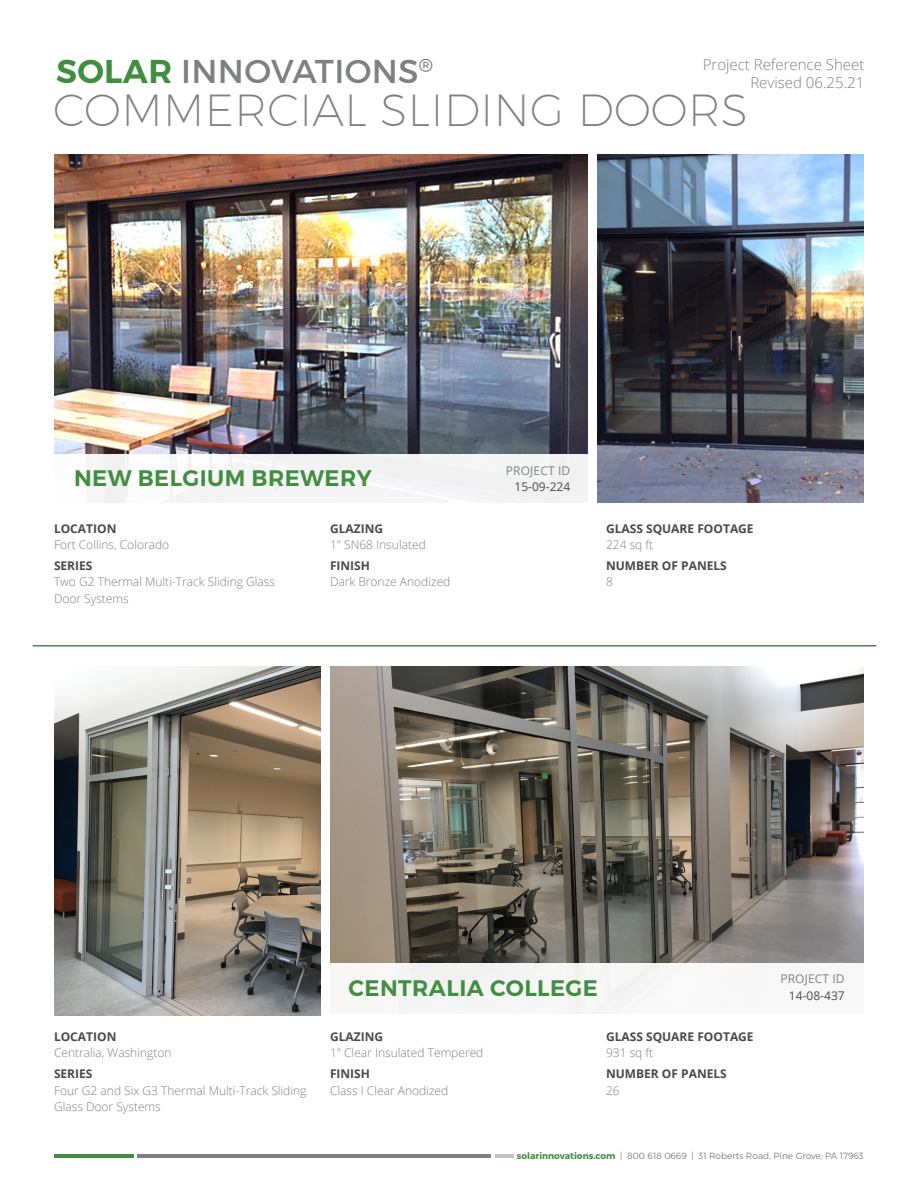
<style>
.page{position:relative;width:918px;height:1188px;background:#fff}
.page>*{position:absolute;margin:0;border:0;box-sizing:border-box;transform-origin:0 0}
.t1{font:200 45px "Montserrat";letter-spacing:.01em;color:#7f8080}
.t2{font:33px "Montserrat";letter-spacing:.01em;color:#7f8080}
.t3{font:600 22.5px "Montserrat";letter-spacing:.02em;color:#418e41}
.t4{font:300 15px/18px "Open Sans";color:#7f8080;text-align:right}
.t5{font:300 12px/16.5px "Open Sans";color:#7f8080}
.t6{font:700 12px/16.5px "Open Sans";color:#484948}
.t7{font:12px "Open Sans";letter-spacing:.01em;color:#7f8080}
.t8{font:12px "Open Sans";color:#484948}
.t9{font:300 9px "Montserrat";color:#7f8080}
.s1{font-weight:600;color:#418e41}
.s2{font-weight:700;color:#484948}
.s3{font-weight:300;color:#7f8080}
.s4{font-weight:700;color:#418e41}
</style>
<div class="page">
<hr style="left:138px;top:1155px;width:353px;height:3px;background:#7f8080">
<hr style="left:54px;top:1155px;width:80px;height:3px;background:#418e41">
<hr style="left:495px;top:1155px;width:19px;height:3px;background:#c5c2c1">
<img style="left:330px;top:666px;width:534px;height:297px">
<img style="left:54px;top:666px;width:267px;height:350px">
<div style="left:325px;top:963px;width:547px;height:53px;background:#f7f7f6"></div>
<img style="left:54px;top:154px;width:534px;height:300px">
<div style="left:44px;top:454px;width:553px;height:53px;background:#f4f4f5"></div>
<img style="left:597px;top:155px;width:267px;height:347px">
<hr style="left:33px;top:645px;width:843px;height:1px;background:#418e41">
<h2 class="t2" style="left:56px;top:51px;width:379px"><span class="s1">SOLAR</span> INNOVATIONS<sup>®</sup></h2>
<p class="t4" style="left:703px;top:55px;width:163px">Project Reference Sheet<br>Revised 06.25.21</p>
<h1 class="t1" style="left:53px;top:83px;width:696px">COMMERCIAL SLIDING DOORS</h1>
<p class="t3" style="left:74px;top:464px;width:299px">NEW BELGIUM BREWERY</p>
<p class="t5" style="left:54px;top:520px;width:117px"><span class="s2">LOCATION<br></span>Fort Collins, Colorado</p>
<p class="t5" style="left:54px;top:557px;width:223px"><span class="s2">SERIES<br></span>Two G2 Thermal Multi-Track Sliding Glass<br>Door Systems</p>
<p class="t5" style="left:330px;top:520px;width:97px"><span class="s2">GLAZING<br></span>1″ SN68 Insulated</p>
<p class="t5" style="left:330px;top:557px;width:122px"><span class="s2">FINISH<br></span>Dark Bronze Anodized</p>
<p class="t7" style="left:506px;top:462px;width:66px">PROJECT ID</p>
<p class="t8" style="left:514px;top:479px;width:57px">15-09-224</p>
<p class="t6" style="left:606px;top:520px;width:149px">GLASS SQUARE FOOTAGE<br><span class="s3">224 sq ft</span></p>
<p class="t6" style="left:606px;top:557px;width:122px">NUMBER OF PANELS<br><span class="s3">8</span></p>
<p class="t5" style="left:54px;top:1028px;width:119px"><span class="s2">LOCATION<br></span>Centralia, Washington</p>
<p class="t5" style="left:54px;top:1065px;width:254px"><span class="s2">SERIES<br></span>Four G2 and Six G3 Thermal Multi-Track Sliding<br>Glass Door Systems</p>
<p class="t3" style="left:349px;top:974px;width:251px">CENTRALIA COLLEGE</p>
<p class="t7" style="left:780px;top:970px;width:66px">PROJECT ID</p>
<p class="t8" style="left:789px;top:987px;width:57px">14-08-437</p>
<p class="t5" style="left:330px;top:1028px;width:155px"><span class="s2">GLAZING<br></span>1″ Clear Insulated Tempered</p>
<p class="t5" style="left:330px;top:1065px;width:120px"><span class="s2">FINISH<br></span>Class I Clear Anodized</p>
<p class="t6" style="left:606px;top:1028px;width:149px">GLASS SQUARE FOOTAGE<br><span class="s3">931 sq ft</span></p>
<p class="t6" style="left:606px;top:1065px;width:122px">NUMBER OF PANELS<br><span class="s3">26</span></p>
<p class="t9" style="left:517px;top:1150px;width:348px"><span class="s4">solarinnovations.com</span> | 800 618 0669 | 31 Roberts Road, Pine Grove, PA 17963</p>
</div>
